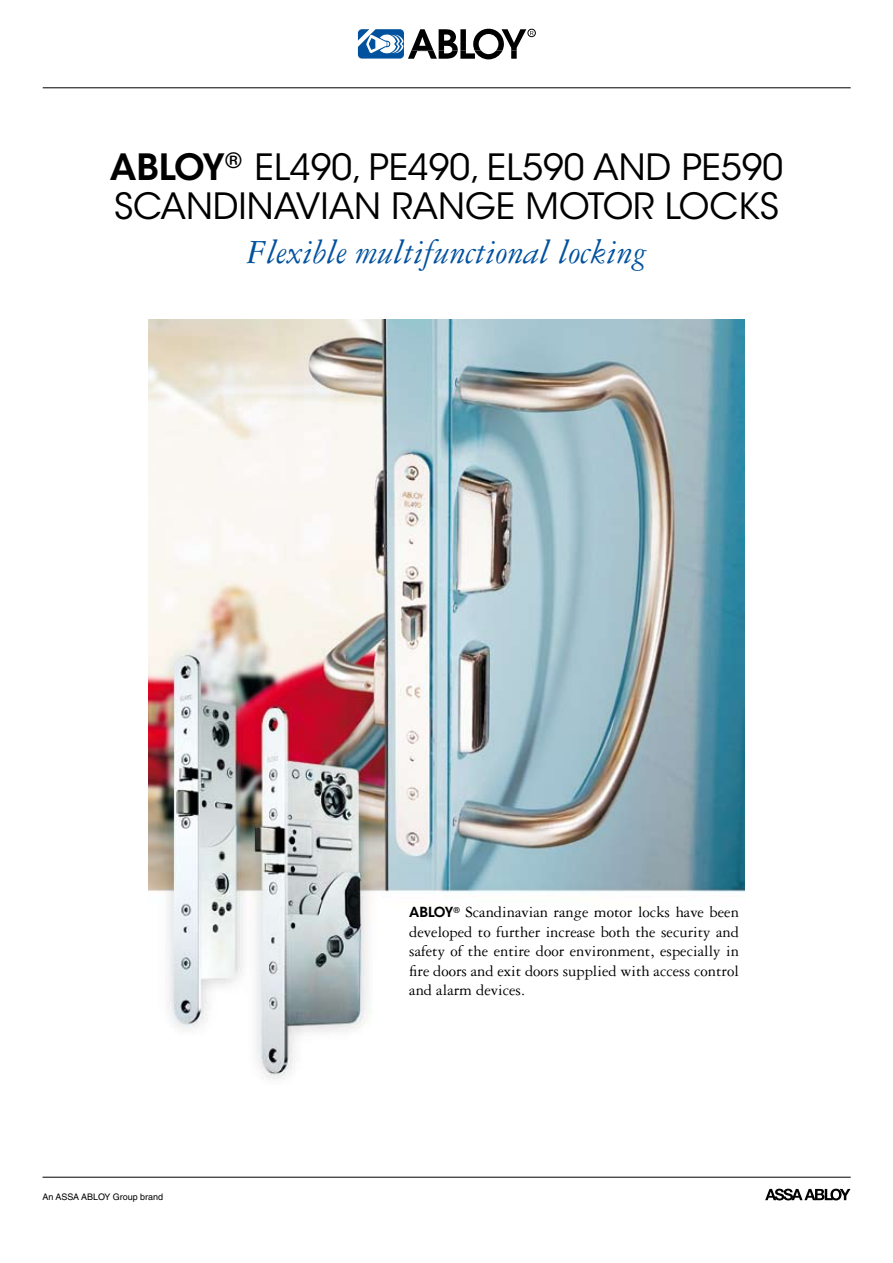
<style>
.page{position:relative;width:893px;height:1263px;background:#fff}
.page>*{position:absolute;margin:0;border:0;box-sizing:border-box;transform-origin:0 0}
.t1{font:36px/39px "ITC Avant Garde Std";color:#000}
.t2{font:italic 36px "Garamond 3 LT Std";color:#00519e}
.t3{font:16.5px/19.5px "Garamond 3 LT Std";color:#000;text-align:justify}
.t4{font:9px "Helvetica LT Std";color:#000}
.s1{font-weight:600}
.s2{font-family:"ITC Avant Garde Std";font-weight:600;font-size:13.8px}
</style>
<div class="page">
<hr style="left:43px;top:87px;width:808px;height:1px;background:#000">
<div style="left:528px;top:29px;width:7px;height:8px;border:1px solid #000;border-radius:50%"></div>
<svg style="left:358px;top:29px;width:176px;height:30px"></svg>
<svg style="left:765px;top:1189px;width:85px;height:11px"></svg>
<hr style="left:43px;top:1177px;width:808px;height:1px;background:#000">
<img style="left:149px;top:319px;width:595px;height:761px">
<h1 class="t1" style="left:110px;top:148px;width:675px"><span class="s1">ABLOY</span><sup>®</sup> EL490, PE490, EL590 AN D PE590<br>SCAN</h1>
<h1 class="t1" style="left:213px;top:187px;width:127px">DINAVIAN</h1>
<h1 class="t1" style="left:391px;top:187px;width:24px">RAN</h1>
<h1 class="t1" style="left:465px;top:187px;width:313px">GE MOTOR LOCKS</h1>
<h1 class="t2" style="left:246px;top:233px;width:401px">Flexible multifunctional locking</h1>
<p class="t4" style="left:43px;top:1191px;width:122px">An ASSA ABLOY Group brand</p>
<p class="t3" style="left:409px;top:903px;width:331px"><span class="s2">ABLOY</span><sup>®</sup> Scandinavian range motor locks have been developed to further increase both the security and safety of the entire door environment, especially in fire doors and exit doors supplied with access control and alarm devices.</p>
</div>
